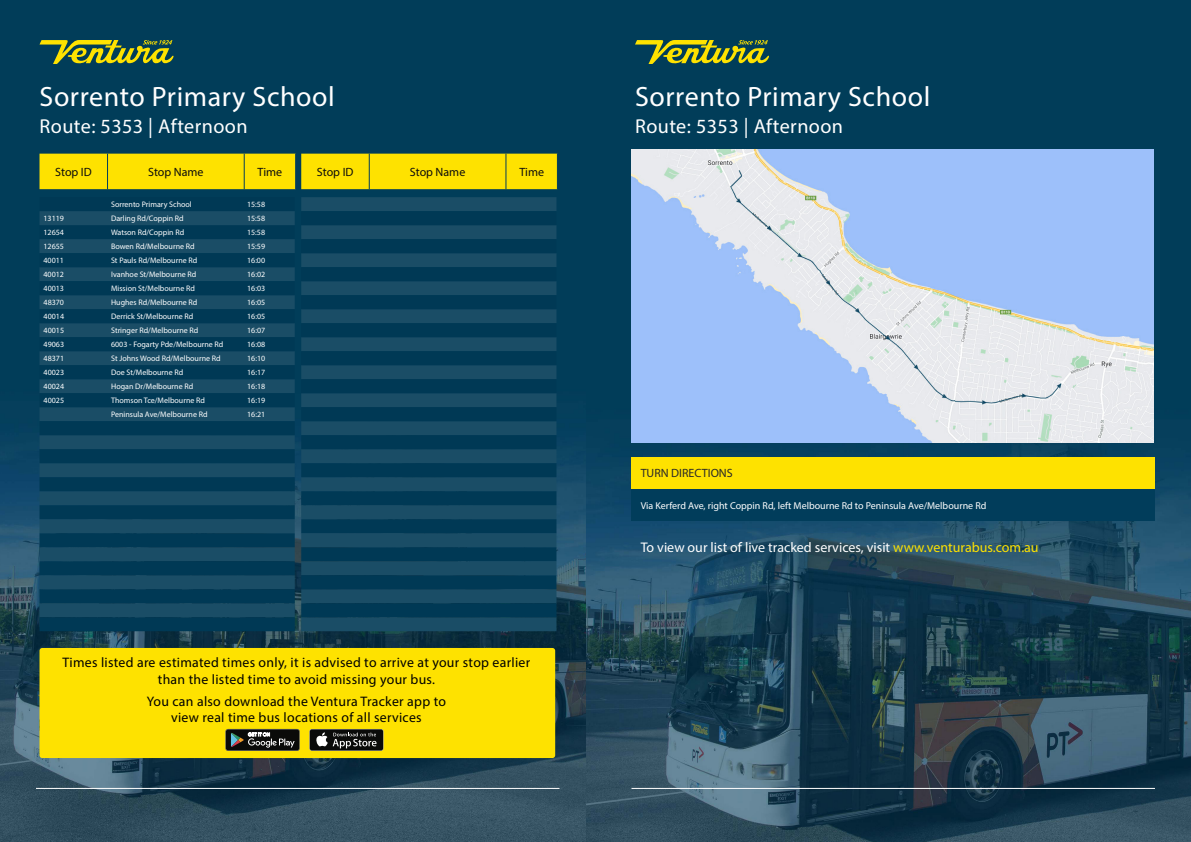
<style>
.page{position:relative;width:1191px;height:842px;background:#fff}
.page>*{position:absolute;margin:0;border:0;box-sizing:border-box;transform-origin:0 0}
.t1{font:28px "Myriad Pro";letter-spacing:.02em;color:#fff}
.t2{font:20.2px "Myriad Pro";letter-spacing:.02em;color:#fff}
.t3{font:14px "Myriad Pro";color:#fff}
.t4{font:13.8px/16.6px "Myriad Pro";letter-spacing:.02em;color:#000;text-align:center}
.t5{font:12px "Myriad Pro";color:#0d0d0d}
.t6{font:12px "Myriad Pro";color:#292829}
.t7{font:10px "Myriad Pro";color:#fff}
.t8{font:8px "Myriad Pro";color:#fff}
.s1{color:#fee200}
</style>
<div class="page">
<img style="left:0;top:0;width:587px;height:842px">
<hr style="left:36px;top:788px;width:523px;height:1px;background:#fff">
<svg style="left:40px;top:40px;width:134px;height:24px;background:#6f8531"></svg>
<div style="left:40px;top:154px;width:517px;height:35px;background:#fee200"></div>
<hr style="left:369px;top:154px;width:1px;height:35px;background:#013d5b">
<hr style="left:505px;top:154px;width:1px;height:35px;background:#013d5b">
<hr style="left:557px;top:154px;width:1px;height:35px;background:#013d5b">
<svg style="left:40px;top:197px;width:255px;height:42px;background:#083f5a"></svg>
<div style="left:40px;top:239px;width:255px;height:378px;background:#1a4d66"></div>
<svg style="left:40px;top:253px;width:255px;height:322px;background:#0c425c"></svg>
<div style="left:40px;top:589px;width:255px;height:14px;background:#003955"></div>
<div style="left:40px;top:617px;width:255px;height:14px;background:#003955"></div>
<div style="left:301px;top:197px;width:255px;height:434px;background:#1a4d66"></div>
<svg style="left:301px;top:211px;width:255px;height:56px;background:#0c425d"></svg>
<svg style="left:301px;top:267px;width:255px;height:322px;background:#0c425c"></svg>
<div style="left:301px;top:603px;width:255px;height:14px;background:#003955"></div>
<div style="left:39px;top:648px;width:516px;height:110px;background:#fee200;border-radius:3px"></div>
<svg style="left:225px;top:729px;width:75px;height:22px;background:#383b36"></svg>
<div style="left:309px;top:729px;width:74px;height:22px;background:#343533;border-radius:3px"></div>
<div style="left:310px;top:729px;width:73px;height:21px;background:#0a0b09;border-radius:2px"></div>
<svg style="left:316px;top:732px;width:60px;height:16px"></svg>
<img style="left:587px;top:0;width:604px;height:842px">
<hr style="left:631px;top:788px;width:524px;height:1px;background:#fff">
<div style="left:631px;top:457px;width:523px;height:32px;background:#fee200"></div>
<div style="left:631px;top:489px;width:523px;height:32px;background:#013d5b"></div>
<svg style="left:635px;top:40px;width:134px;height:24px;background:#6f8531"></svg>
<img style="left:632px;top:150px;width:521px;height:293px">
<h1 class="t1" style="left:40px;top:79px;width:297px">Sorrento Primary School</h1>
<h2 class="t2" style="left:40px;top:114px;width:210px">Route: 5353 | Afternoon</h2>
<h3 class="t5" style="left:55px;top:164px;width:38px">Stop ID</h3>
<h3 class="t5" style="left:148px;top:164px;width:57px">Stop Name</h3>
<h3 class="t5" style="left:258px;top:164px;width:26px">Time</h3>
<h3 class="t5" style="left:317px;top:164px;width:38px">Stop ID</h3>
<h3 class="t5" style="left:410px;top:164px;width:57px">Stop Name</h3>
<h3 class="t5" style="left:519px;top:164px;width:26px">Time</h3>
<p class="t8" style="left:111px;top:200px;width:82px">Sorrento Primary School</p>
<p class="t8" style="left:247px;top:200px;width:20px">15:58</p>
<p class="t8" style="left:44px;top:214px;width:22px">13119</p>
<p class="t8" style="left:111px;top:214px;width:74px">Darling Rd/Coppin Rd</p>
<p class="t8" style="left:247px;top:214px;width:20px">15:58</p>
<p class="t8" style="left:44px;top:228px;width:22px">12654</p>
<p class="t8" style="left:111px;top:228px;width:75px">Watson Rd/Coppin Rd</p>
<p class="t8" style="left:247px;top:228px;width:20px">15:58</p>
<p class="t8" style="left:44px;top:242px;width:22px">12655</p>
<p class="t8" style="left:111px;top:242px;width:85px">Bowen Rd/Melbourne Rd</p>
<p class="t8" style="left:247px;top:242px;width:20px">15:59</p>
<p class="t8" style="left:44px;top:256px;width:22px">40011</p>
<p class="t8" style="left:111px;top:256px;width:88px">St Pauls Rd/Melbourne Rd</p>
<p class="t8" style="left:247px;top:256px;width:20px">16:00</p>
<p class="t8" style="left:44px;top:270px;width:22px">40012</p>
<p class="t8" style="left:111px;top:270px;width:87px">Ivanhoe St/Melbourne Rd</p>
<p class="t8" style="left:247px;top:270px;width:20px">16:02</p>
<p class="t8" style="left:44px;top:284px;width:22px">40013</p>
<p class="t8" style="left:111px;top:284px;width:85px">Mission St/Melbourne Rd</p>
<p class="t8" style="left:247px;top:284px;width:20px">16:03</p>
<p class="t8" style="left:44px;top:298px;width:22px">48370</p>
<p class="t8" style="left:111px;top:298px;width:88px">Hughes Rd/Melbourne Rd</p>
<p class="t8" style="left:247px;top:298px;width:20px">16:05</p>
<p class="t8" style="left:44px;top:312px;width:22px">40014</p>
<p class="t8" style="left:111px;top:312px;width:84px">Derrick St/Melbourne Rd</p>
<p class="t8" style="left:247px;top:312px;width:20px">16:05</p>
<p class="t8" style="left:44px;top:326px;width:22px">40015</p>
<p class="t8" style="left:111px;top:326px;width:89px">Stringer Rd/Melbourne Rd</p>
<p class="t8" style="left:247px;top:326px;width:20px">16:07</p>
<p class="t8" style="left:44px;top:340px;width:22px">49063</p>
<p class="t8" style="left:111px;top:340px;width:114px">6003 - Fogarty Pde/Melbourne Rd</p>
<p class="t8" style="left:247px;top:340px;width:20px">16:08</p>
<p class="t8" style="left:44px;top:354px;width:22px">48371</p>
<p class="t8" style="left:111px;top:354px;width:111px">St Johns Wood Rd/Melbourne Rd</p>
<p class="t8" style="left:247px;top:354px;width:20px">16:10</p>
<p class="t8" style="left:44px;top:368px;width:22px">40023</p>
<p class="t8" style="left:111px;top:368px;width:74px">Doe St/Melbourne Rd</p>
<p class="t8" style="left:247px;top:368px;width:20px">16:17</p>
<p class="t8" style="left:44px;top:382px;width:22px">40024</p>
<p class="t8" style="left:111px;top:382px;width:84px">Hogan Dr/Melbourne Rd</p>
<p class="t8" style="left:247px;top:382px;width:20px">16:18</p>
<p class="t8" style="left:44px;top:396px;width:22px">40025</p>
<p class="t8" style="left:111px;top:396px;width:95px">Thomson Tce/Melbourne Rd</p>
<p class="t8" style="left:247px;top:396px;width:20px">16:19</p>
<p class="t8" style="left:111px;top:410px;width:98px">Peninsula Ave/Melbourne Rd</p>
<p class="t8" style="left:247px;top:410px;width:20px">16:21</p>
<h3 class="t4" style="left:63px;top:654px;width:469px">Times listed are estimated times only, it is advised to arrive at your stop earlier than the listed time to avoid missing your bus.</h3>
<h3 class="t4" style="left:147px;top:692px;width:301px">You can also download the Ventura Tracker app to view real time bus locations of all services</h3>
<h1 class="t1" style="left:635px;top:79px;width:297px">Sorrento Primary School</h1>
<h2 class="t2" style="left:635px;top:114px;width:210px">Route: 5353 | Afternoon</h2>
<h3 class="t6" style="left:640px;top:466px;width:94px">TURN DIRECTIONS</h3>
<p class="t7" style="left:640px;top:499px;width:347px">Via Kerferd Ave, right Coppin Rd, left Melbourne Rd to Peninsula Ave/Melbourne Rd</p>
<h3 class="t3" style="left:640px;top:538px;width:399px">To view our list of live tracked services, visit <span class="s1">www.venturabus.com.au</span></h3>
</div>
